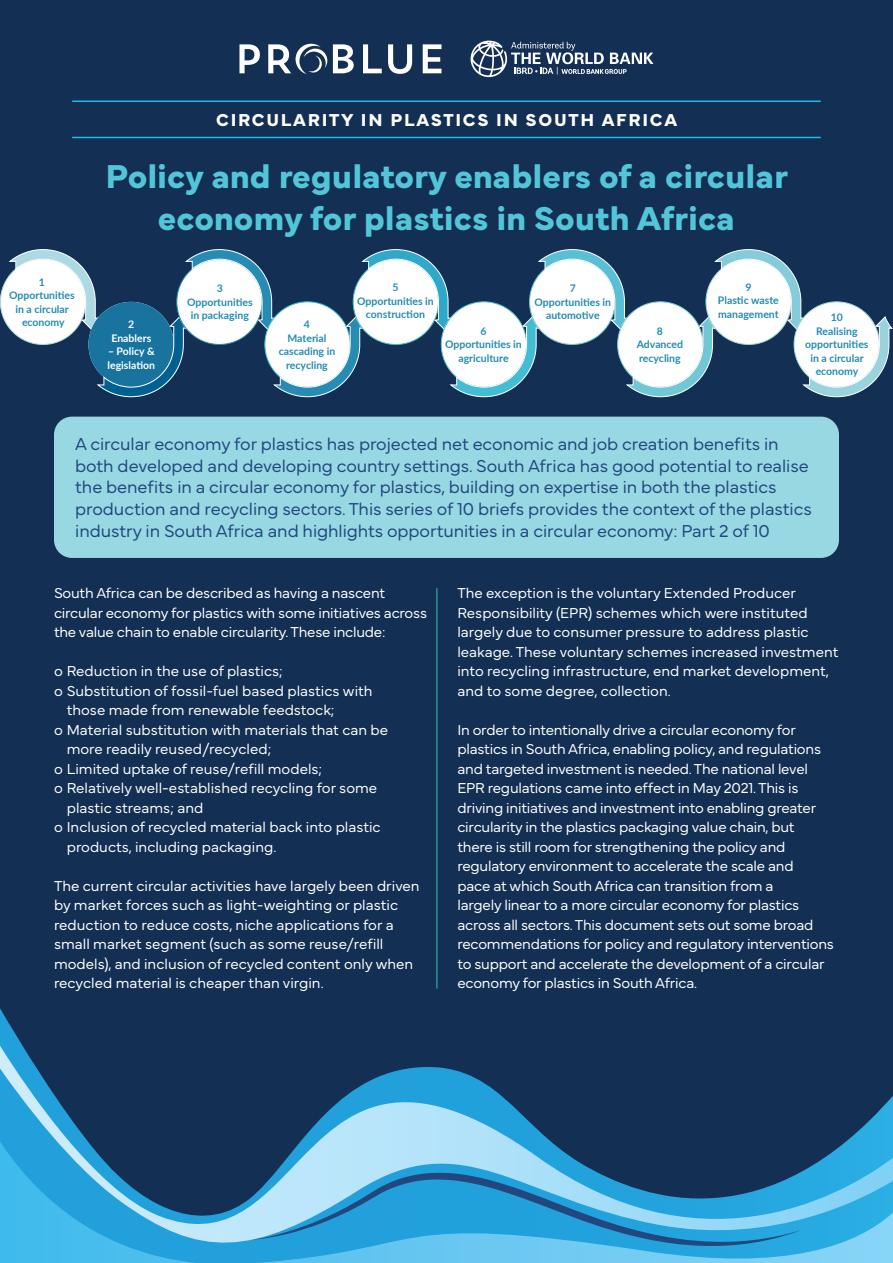
<style>
.page{position:relative;width:893px;height:1263px;background:#132f53}
.page>*{position:absolute;margin:0;border:0;box-sizing:border-box;transform-origin:0 0}
.t1{font:700 34.5px/41.4px "Mundial";color:#52c6d8;text-align:center}
.t2{font:300 18px/21.6px "Mundial";letter-spacing:-.005em;color:#22477f}
.t3{font:700 18px "Mundial";letter-spacing:.1em;color:#fff}
.t4{font:300 15px/19.5px "Mundial";letter-spacing:-.015em;color:#fff}
.t5{font:700 10.5px/13.5px "Lato";color:#248cb3;text-align:center}
.t6{font:700 10.5px/13.5px "Lato";color:#fff;text-align:center}
</style>
<div class="page">
<div style="left:54px;top:417px;width:785px;height:141px;background:#98d8e3;border-radius:18px"></div>
<svg style="left:0;top:259px;width:86px;height:85px"></svg>
<svg style="left:8px;top:249px;width:885px;height:148px"></svg>
<svg style="left:0;top:1046px;width:893px;height:95px"></svg>
<svg style="left:0;top:1141px;width:893px;height:122px"></svg>
<svg style="left:252px;top:1173px;width:549px;height:73px;background:#42a0cf"></svg>
<hr style="left:437px;top:588px;width:1px;height:401px;background:#3dbda8">
<hr style="left:72px;top:137px;width:749px;height:1px;background:#1dbbee">
<hr style="left:72px;top:100px;width:749px;height:2px;background:#1dbbee">
<svg style="left:239px;top:44px;width:21px;height:29px"></svg>
<svg style="left:333px;top:44px;width:21px;height:29px"></svg>
<svg style="left:363px;top:44px;width:19px;height:29px"></svg>
<svg style="left:388px;top:44px;width:24px;height:30px"></svg>
<svg style="left:423px;top:44px;width:18px;height:29px"></svg>
<svg style="left:268px;top:44px;width:59px;height:30px"></svg>
<svg style="left:471px;top:41px;width:182px;height:36px"></svg>
<p class="t3" style="left:216px;top:106px;width:462px">CIRCULARITY IN PLASTICS IN SOUTH AFRICA</p>
<p class="t5" style="left:9px;top:275px;width:67px">1<br>Opportunities in a circular economy</p>
<h1 class="t1" style="left:105px;top:153px;width:684px">Policy and regulatory enablers of a circular economy for plastics in South Africa</h1>
<p class="t6" style="left:111px;top:317px;width:41px">2<br>Enablers</p>
<p class="t6" style="left:108px;top:344px;width:49px;text-align:left">– Policy &amp; legislation</p>
<p class="t5" style="left:187px;top:281px;width:67px">3<br>Opportunities in packaging</p>
<p class="t5" style="left:357px;top:280px;width:78px">5<br>Opportunities in construction</p>
<p class="t5" style="left:534px;top:281px;width:78px">7<br>Opportunities in automotive</p>
<p class="t5" style="left:718px;top:280px;width:62px">9<br>Plastic waste management</p>
<p class="t5" style="left:279px;top:317px;width:58px">4<br>Material cascading in recycling</p>
<p class="t5" style="left:445px;top:324px;width:78px">6<br>Opportunities in agriculture</p>
<p class="t5" style="left:637px;top:324px;width:48px">8<br>Advanced recycling</p>
<p class="t5" style="left:805px;top:310px;width:65px">10<br>Realising opportunities in a circular economy</p>
<p class="t2" style="left:75px;top:432px;width:738px">A circular economy for plastics has projected net economic and job creation benefits in both developed and developing country settings. South Africa has good potential to realise the benefits in a circular economy for plastics, building on expertise in both the plastics production and recycling sectors. This series of 10 briefs provides the context of the plastics industry in South Africa and highlights opportunities in a circular economy: Part 2 of 10</p>
<p class="t4" style="left:54px;top:582px;width:375px">South Africa can be described as having a nascent circular economy for plastics with some initiatives across the value chain to enable circularity. These include:</p>
<p class="t4" style="left:54px;top:660px;width:230px">o Reduction in the use of plastics;</p>
<p class="t4" style="left:54px;top:680px;width:320px">o Substitution of fossil-fuel based plastics with</p>
<p class="t4" style="left:67px;top:699px;width:269px">those made from renewable feedstock;</p>
<p class="t4" style="left:54px;top:719px;width:336px">o Material substitution with materials that can be</p>
<p class="t4" style="left:67px;top:738px;width:206px">more readily reused/recycled;</p>
<p class="t4" style="left:54px;top:758px;width:270px">o Limited uptake of reuse/refill models;</p>
<p class="t4" style="left:54px;top:777px;width:325px">o Relatively well-established recycling for some</p>
<p class="t4" style="left:67px;top:797px;width:138px">plastic streams; and</p>
<p class="t4" style="left:54px;top:816px;width:328px">o Inclusion of recycled material back into plastic</p>
<p class="t4" style="left:67px;top:836px;width:211px">products, including packaging.</p>
<p class="t4" style="left:54px;top:875px;width:367px">The current circular activities have largely been driven by market forces such as light-weighting or plastic reduction to reduce costs, niche applications for a small market segment (such as some reuse/refill models), and inclusion of recycled content only when recycled material is cheaper than virgin.</p>
<p class="t4" style="left:457px;top:582px;width:382px">The exception is the voluntary Extended Producer Responsibility (EPR) schemes which were instituted largely due to consumer pressure to address plastic leakage. These voluntary schemes increased investment into recycling infrastructure, end market development, and to some degree, collection.</p>
<p class="t4" style="left:457px;top:719px;width:378px">In order to intentionally drive a circular economy for plastics in South Africa, enabling policy, and regulations and targeted investment is needed. The national level EPR regulations came into effect in May 2021. This is driving initiatives and investment into enabling greater circularity in the plastics packaging value chain, but<br>there is still room for strengthening the policy and regulatory environment to accelerate the scale and<br>pace at which South Africa can transition from a<br>largely linear to a more circular economy for plastics across all sectors. This document sets out some broad recommendations for policy and regulatory interventions to support and accelerate the development of a circular economy for plastics in South Africa.</p>
</div>
